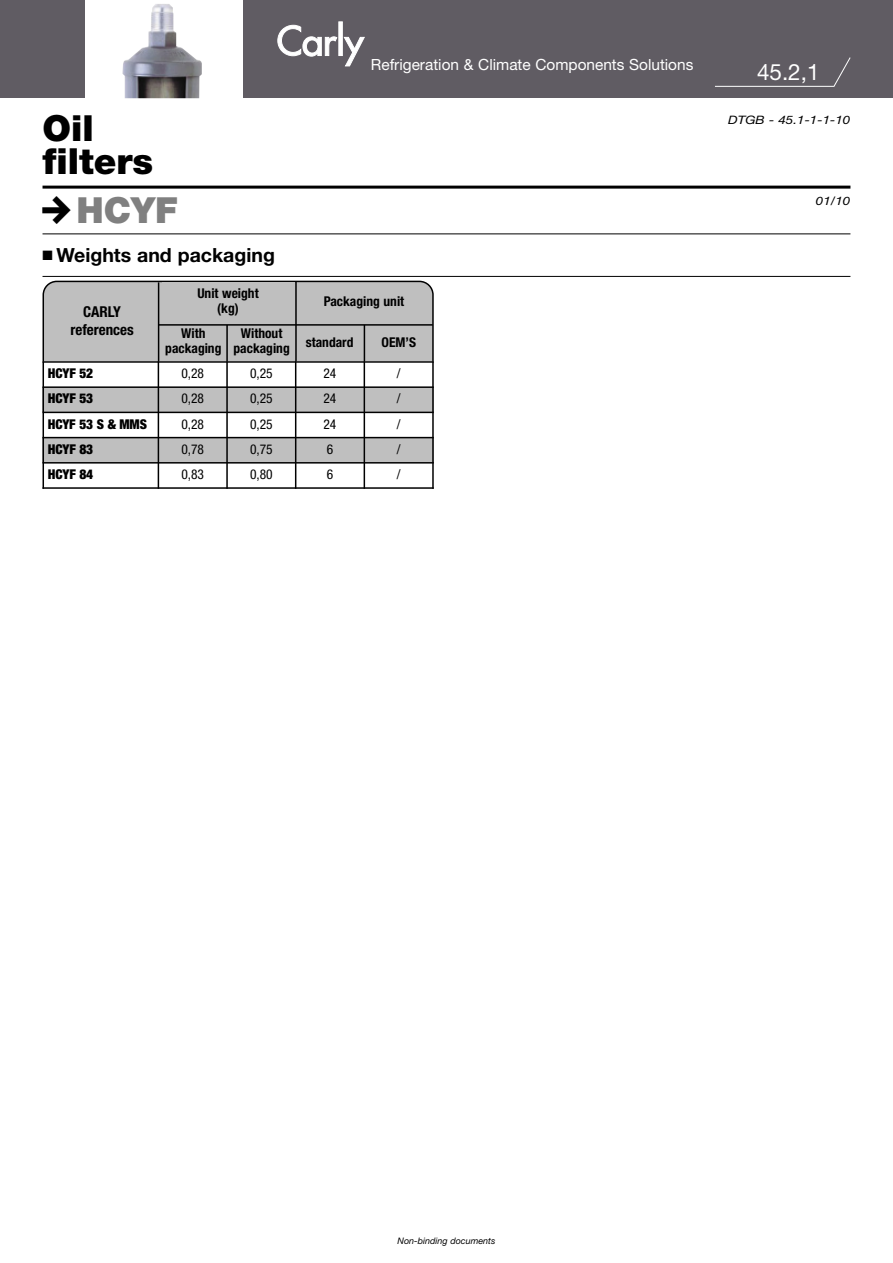
<style>
.page{position:relative;width:893px;height:1263px;background:#fff}
.page>*{position:absolute;margin:0;border:0;box-sizing:border-box;transform-origin:0 0}
.t1{font:900 36px/33px "Helvetica Neue";color:#000}
.t2{font:900 36px "Helvetica Neue";color:#808080}
.t3{font:22.5px "Helvetica Neue";color:#fff}
.t4{font:700 19.5px "Helvetica Neue";color:#000}
.t5{font:15.45px "Helvetica Neue";color:#fff}
.t6{font:700 condensed 15px/18px "Helvetica Neue";color:#000;text-align:center}
.t7{font:700 condensed 13.5px/15px "Helvetica Neue";color:#000;text-align:center}
.t8{font:condensed 13.5px "Helvetica Neue";letter-spacing:-.01em;color:#000}
.t9{font:900 condensed 13.5px "Helvetica Neue";letter-spacing:-.01em;color:#000}
.t10{font:11.7px "Helvetica Neue Italic TT";color:#000;scale:1.16 1}
.t11{font:italic 9px "Helvetica Neue";color:#000}
</style>
<div class="page">
<div style="left:0;top:0;width:893px;height:98px;background:#605c63"></div>
<div style="left:85px;top:0;width:157px;height:98px;background:#fff"></div>
<img style="left:122px;top:4px;width:80px;height:94px">
<svg style="left:715px;top:57px;width:136px;height:30px"></svg>
<svg style="left:338px;top:21px;width:5px;height:3px"></svg>
<svg style="left:277px;top:24px;width:88px;height:43px"></svg>
<hr style="left:43px;top:186px;width:807px;height:3px;background:#000">
<hr style="left:43px;top:233px;width:807px;height:1px;background:#000">
<hr style="left:43px;top:276px;width:807px;height:1px;background:#000">
<div style="left:43px;top:281px;width:391px;height:80px;background:#bfbfbf"></div>
<hr style="left:295px;top:282px;width:2px;height:80px;background:#000">
<hr style="left:364px;top:325px;width:1px;height:36px;background:#000">
<hr style="left:158px;top:282px;width:1px;height:79px;background:#000">
<div style="left:162px;top:282px;width:132px;height:39px;background:#bfbfbf"></div>
<hr style="left:226px;top:325px;width:2px;height:36px;background:#000">
<hr style="left:159px;top:324px;width:274px;height:2px;background:#000">
<div style="left:43px;top:387px;width:115px;height:25px;background:#bfbfbf"></div>
<div style="left:158px;top:387px;width:69px;height:25px;background:#bfbfbf"></div>
<div style="left:227px;top:387px;width:69px;height:25px;background:#bfbfbf"></div>
<div style="left:296px;top:387px;width:68px;height:25px;background:#bfbfbf"></div>
<div style="left:364px;top:387px;width:70px;height:25px;background:#bfbfbf"></div>
<div style="left:43px;top:438px;width:115px;height:25px;background:#bfbfbf"></div>
<div style="left:158px;top:438px;width:69px;height:25px;background:#bfbfbf"></div>
<div style="left:227px;top:438px;width:69px;height:25px;background:#bfbfbf"></div>
<div style="left:296px;top:438px;width:68px;height:25px;background:#bfbfbf"></div>
<div style="left:364px;top:438px;width:70px;height:25px;background:#bfbfbf"></div>
<hr style="left:43px;top:361px;width:1px;height:128px;background:#000">
<hr style="left:158px;top:361px;width:1px;height:128px;background:#000">
<hr style="left:226px;top:361px;width:2px;height:128px;background:#000">
<hr style="left:295px;top:361px;width:1px;height:128px;background:#000">
<hr style="left:364px;top:361px;width:1px;height:128px;background:#000">
<hr style="left:432px;top:361px;width:2px;height:128px;background:#000">
<hr style="left:43px;top:361px;width:391px;height:2px;background:#000">
<hr style="left:43px;top:386px;width:391px;height:2px;background:#000">
<hr style="left:43px;top:412px;width:391px;height:1px;background:#000">
<hr style="left:43px;top:437px;width:391px;height:1px;background:#000">
<hr style="left:43px;top:462px;width:391px;height:2px;background:#000">
<hr style="left:43px;top:487px;width:391px;height:2px;background:#000">
<h1 class="t1" style="left:43px;top:114px;width:112px">Oil filters</h1>
<h1 class="t2" style="left:77px;top:198px;width:103px">HCYF</h1>
<h3 class="t4" style="left:43px;top:248px;width:234px">■ Weights and packaging</h3>
<p class="t5" style="left:371px;top:59px;width:324px">Refrigeration &amp; Climate Components Solutions</p>
<p class="t6" style="left:71px;top:304px;width:65px">CARLY references</p>
<p class="t7" style="left:197px;top:287px;width:63px">Unit weight (kg)</p>
<p class="t7" style="left:234px;top:327px;width:58px">Without packaging</p>
<p class="t7" style="left:306px;top:336px;width:49px">standard</p>
<p class="t7" style="left:324px;top:295px;width:82px">Packaging unit</p>
<p class="t7" style="left:382px;top:336px;width:36px">OEM’S</p>
<p class="t7" style="left:165px;top:327px;width:58px">With packaging</p>
<p class="t9" style="left:48px;top:369px;width:47px">HCYF 52</p>
<p class="t8" style="left:182px;top:369px;width:24px">0,28</p>
<p class="t8" style="left:250px;top:369px;width:24px">0,25</p>
<p class="t8" style="left:324px;top:369px;width:14px">24</p>
<p class="t8" style="left:397px;top:369px;width:5px">/</p>
<p class="t9" style="left:48px;top:394px;width:47px">HCYF 53</p>
<p class="t8" style="left:182px;top:394px;width:24px">0,28</p>
<p class="t8" style="left:250px;top:394px;width:24px">0,25</p>
<p class="t8" style="left:324px;top:394px;width:14px">24</p>
<p class="t8" style="left:397px;top:394px;width:5px">/</p>
<p class="t9" style="left:48px;top:419px;width:101px">HCYF 53 S &amp; MMS</p>
<p class="t8" style="left:182px;top:419px;width:24px">0,28</p>
<p class="t8" style="left:250px;top:419px;width:24px">0,25</p>
<p class="t8" style="left:324px;top:419px;width:14px">24</p>
<p class="t8" style="left:397px;top:419px;width:5px">/</p>
<p class="t9" style="left:48px;top:444px;width:47px">HCYF 83</p>
<p class="t8" style="left:182px;top:444px;width:24px">0,78</p>
<p class="t8" style="left:250px;top:444px;width:24px">0,75</p>
<p class="t8" style="left:327px;top:444px;width:8px">6</p>
<p class="t8" style="left:397px;top:444px;width:5px">/</p>
<p class="t9" style="left:48px;top:469px;width:47px">HCYF 84</p>
<p class="t8" style="left:182px;top:469px;width:24px">0,83</p>
<p class="t8" style="left:250px;top:469px;width:24px">0,80</p>
<p class="t8" style="left:327px;top:469px;width:8px">6</p>
<p class="t8" style="left:397px;top:469px;width:5px">/</p>
<h2 class="t3" style="left:757px;top:64px;width:64px">45.2,1</h2>
<p class="t10" style="left:728px;top:113px;width:107px">DTGB - 45.1-1-1-10</p>
<p class="t10" style="left:816px;top:194px;width:31px">01/10</p>
<p class="t11" style="left:398px;top:1237px;width:99px">Non-binding documents</p>
</div>
